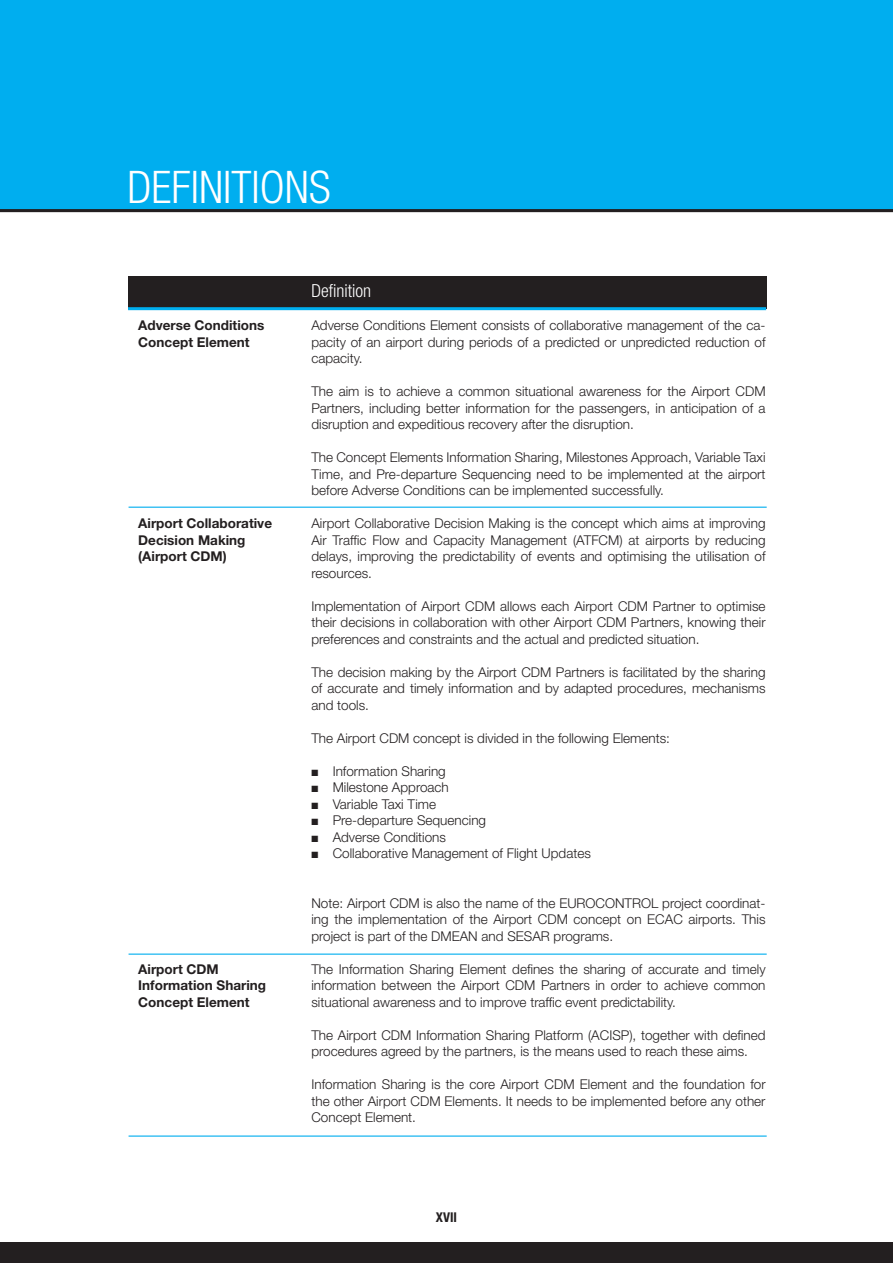
<style>
.page{position:relative;width:893px;height:1263px;background:#fff}
.page>*{position:absolute;margin:0;border:0;box-sizing:border-box;transform-origin:0 0}
.t1{font:300 condensed 45px "Helvetica Neue LT Std";color:#fff}
.t2{font:300 condensed 18px "Helvetica Neue LT Std";color:#fff}
.t3{font:300 13.5px/16.5px "Helvetica Neue LT Std";color:#231f20;text-align:justify}
.t4{font:700 13.5px/16.5px "Helvetica Neue LT Std";color:#231f20}
.t5{font:700 condensed 13.5px "Helvetica Neue LT Std";color:#231f20}
.s1{color:#8cc63f}
</style>
<div class="page">
<div style="left:0;top:1242px;width:892px;height:21px;background:#231f20"></div>
<div style="left:0;top:0;width:892px;height:211px;background:#00aeef"></div>
<hr style="left:0;top:209px;width:892px;height:3px;background:#231f20">
<div style="left:128px;top:276px;width:638px;height:33px;background:#231f20"></div>
<hr style="left:128px;top:507px;width:638px;height:1px;background:#00aeef">
<hr style="left:128px;top:954px;width:638px;height:1px;background:#00aeef">
<hr style="left:128px;top:1136px;width:638px;height:1px;background:#00aeef">
<hr style="left:128px;top:307px;width:638px;height:3px;background:#00aeef">
<h1 class="t1" style="left:127px;top:170px;width:333px"><span class="s1">3.</span> IMPLEMENTATION</h1>
<h1 class="t1" style="left:127px;top:170px;width:205px">DEFINITIONS</h1>
<p class="t4" style="left:138px;top:318px;width:127px">Adverse Conditions<br>Concept Element</p>
<p class="t4" style="left:138px;top:516px;width:135px">Airport Collaborative<br>Decision Making (Airport CDM)</p>
<p class="t4" style="left:138px;top:962px;width:129px">Airport CDM<br>Information Sharing<br>Concept Element</p>
<h2 class="t2" style="left:311px;top:284px;width:61px">Definition</h2>
<p class="t3" style="left:311px;top:318px;width:455px">Adverse Conditions Element consists of collaborative management of the ca&shy;pacity of an airport during periods of a predicted or unpredicted reduction of capacity.</p>
<p class="t3" style="left:311px;top:384px;width:455px">The aim is to achieve a common situational awareness for the Airport CDM Partners, including better information for the passengers, in anticipation of a disruption and expeditious recovery after the disruption.</p>
<p class="t3" style="left:311px;top:450px;width:455px">The Concept Elements Information Sharing, Milestones Approach, Variable Taxi Time, and Pre-departure Sequencing need to be implemented at the airport before Adverse Conditions can be implemented successfully.</p>
<p class="t3" style="left:311px;top:516px;width:455px">Airport Collaborative Decision Making is the concept which aims at improving Air Traffic Flow and Capacity Management (ATFCM) at airports by reducing delays, improving the predictability of events and optimising the utilisation of resources.</p>
<p class="t3" style="left:311px;top:599px;width:455px">Implementation of Airport CDM allows each Airport CDM Partner to optimise their decisions in collaboration with other Airport CDM Partners, knowing their preferences and constraints and the actual and predicted situation.</p>
<p class="t3" style="left:311px;top:665px;width:455px">The decision making by the Airport CDM Partners is facilitated by the sharing of accurate and timely information and by adapted procedures, mechanisms and tools.</p>
<p class="t3" style="left:311px;top:731px;width:360px">The Airport CDM concept is divided in the following Elements:</p>
<p class="t3" style="left:333px;top:764px;width:260px;text-align:left">Information Sharing<br>Milestone Approach<br>Variable Taxi Time<br>Pre-departure Sequencing<br>Adverse Conditions<br>Collaborative Management of Flight Updates</p>
<p class="t3" style="left:311px;top:896px;width:455px">Note: Airport CDM is also the name of the EUROCONTROL project coordinat&shy;ing the implementation of the Airport CDM concept on ECAC airports. This project is part of the DMEAN and SESAR programs.</p>
<p class="t3" style="left:311px;top:962px;width:455px">The Information Sharing Element defines the sharing of accurate and timely information between the Airport CDM Partners in order to achieve common situational awareness and to improve traffic event predictability.</p>
<p class="t3" style="left:311px;top:1028px;width:455px">The Airport CDM Information Sharing Platform (ACISP), together with defined procedures agreed by the partners, is the means used to reach these aims.</p>
<p class="t3" style="left:311px;top:1077px;width:455px">Information Sharing is the core Airport CDM Element and the foundation for the other Airport CDM Elements. It needs to be implemented before any other Concept Element.</p>
<p class="t5" style="left:436px;top:1212px;width:23px">XVII</p>
</div>
